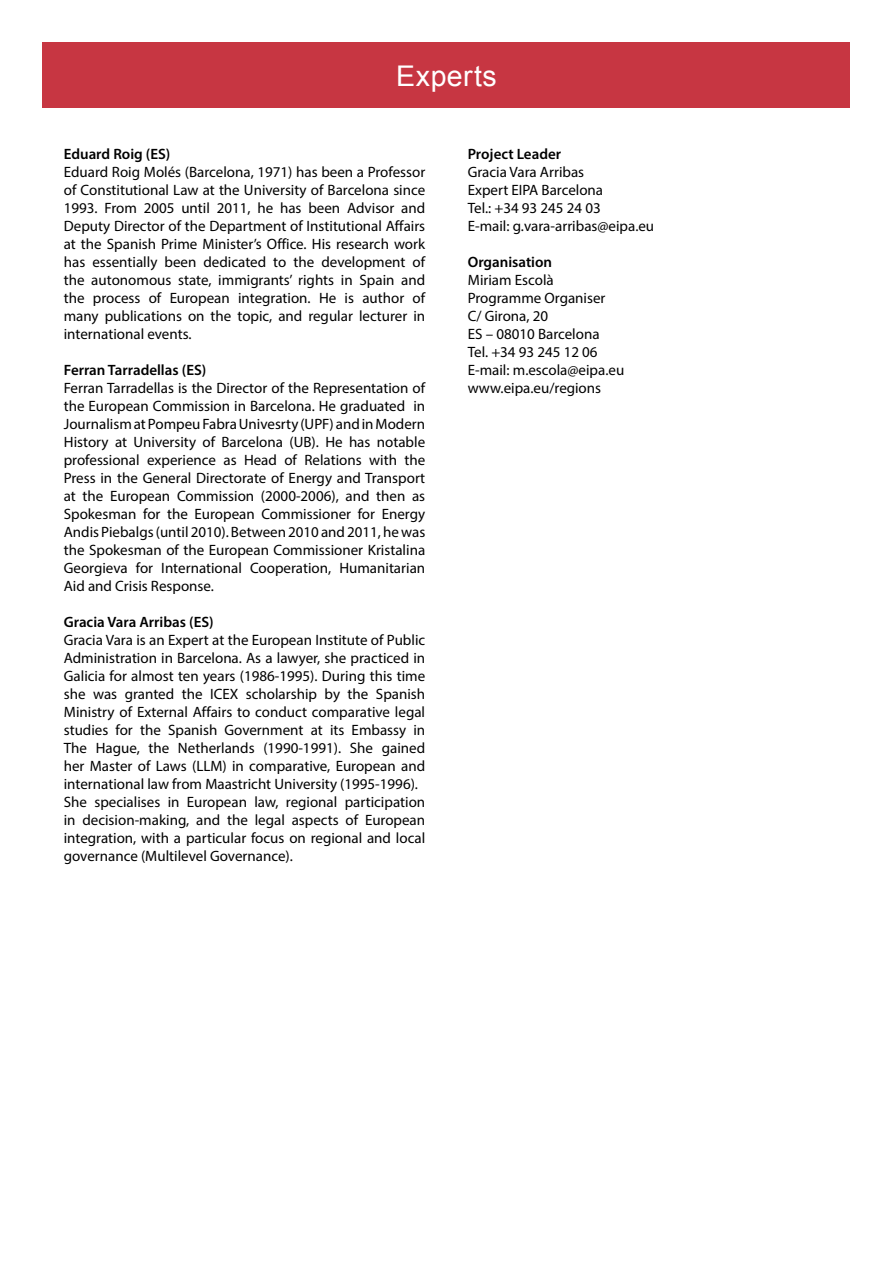
<style>
.page{position:relative;width:893px;height:1263px;background:#fff}
.page>*{position:absolute;margin:0;border:0;box-sizing:border-box;transform-origin:0 0}
.t1{font:28.5px "Arial";letter-spacing:.015em;color:#fff}
.t2{font:15px/18px "Myriad Pro";color:#000}
.t3{font:600 15px "Myriad Pro";color:#000}
</style>
<div class="page">
<div style="left:43px;top:43px;width:807px;height:65px;background:#c73642"></div>
<h1 class="t1" style="left:396px;top:57px;width:102px">Experts</h1>
<p class="t3" style="left:64px;top:144px;width:108px">Eduard Roig (ES)</p>
<p class="t2" style="left:64px;top:162px;width:363px;text-align:justify">Eduard Roig Molés (Barcelona, 1971) has been a Professor of Constitutional Law at the University of Barcelona since 1993. From 2005 until 2011, he has been Advisor and Deputy Director of the Department of Institutional Affairs at the Spanish Prime Minister’s Office. His research work has essentially been dedicated to the development of the autonomous state, immigrants’ rights in Spain and the process of European integration. He is author of many publications on the topic, and regular lecturer in international events.</p>
<p class="t3" style="left:64px;top:360px;width:144px">Ferran Tarradellas (ES)</p>
<p class="t2" style="left:64px;top:378px;width:363px;text-align:justify">Ferran Tarradellas is the Director of the Representation of the European Commission in Barcelona. He graduated in Journalism at Pompeu Fabra Univesrty (UPF) and in Modern History at University of Barcelona (UB). He has notable professional experience as Head of Relations with the Press in the General Directorate of Energy and Transport at the European Commission (2000-2006), and then as Spokesman for the European Commissioner for Energy Andis Piebalgs (until 2010). Between 2010 and 2011, he was the Spokesman of the European Commissioner Kristalina Georgieva for International Cooperation, Humanitarian Aid and Crisis Response.</p>
<p class="t3" style="left:64px;top:612px;width:151px">Gracia Vara Arribas (ES)</p>
<p class="t2" style="left:64px;top:630px;width:363px">Gracia Vara is an Expert at the European Institute of Public Administration in Barcelona. As a lawyer, she practiced in Galicia for almost ten years (1986-1995). During this time she was granted the ICEX scholarship by the Spanish Ministry of External Affairs to conduct comparative legal studies for the Spanish Government at its Embassy in The Hague, the Netherlands (1990-1991). She gained her Master of Laws (LLM) in comparative, European and international law from Maastricht University (1995-1996).<br>She specialises in European law, regional participation in decision-making, and the legal aspects of European integration, with a particular focus on regional and local governance (Multilevel Governance).</p>
<p class="t3" style="left:468px;top:144px;width:95px">Project Leader</p>
<p class="t2" style="left:468px;top:162px;width:188px">Gracia Vara Arribas<br>Expert EIPA Barcelona<br>Tel.: +34 93 245 24 03<br>E-mail: g.vara-arribas@eipa.eu</p>
<p class="t3" style="left:468px;top:252px;width:86px">Organisation</p>
<p class="t2" style="left:468px;top:270px;width:158px">Miriam Escolà<br>Programme Organiser<br>C/ Girona, 20<br>ES – 08010 Barcelona<br>Tel. +34 93 245 12 06<br>E-mail: m.escola@eipa.eu www.eipa.eu/regions</p>
</div>
